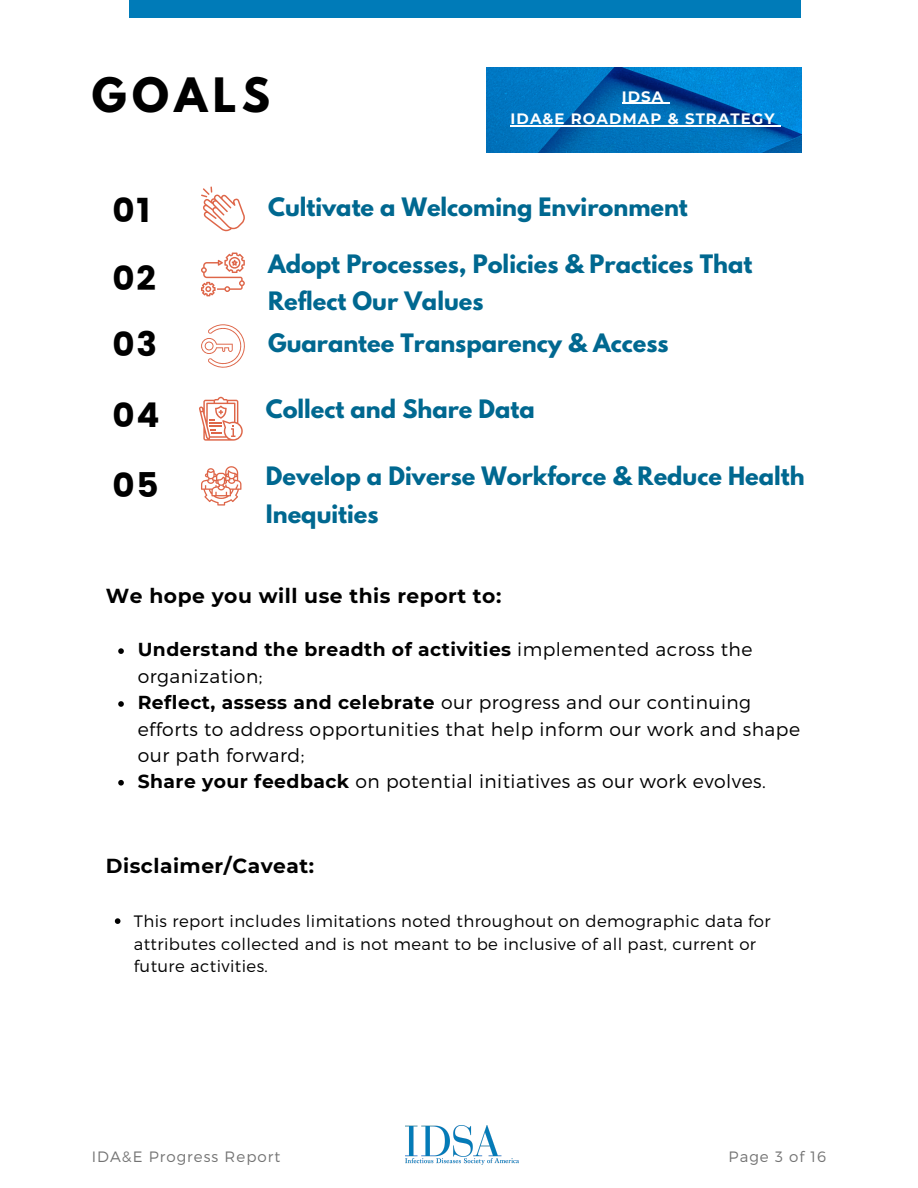
<style>
.page{position:relative;width:918px;height:1188px;background:#fff}
.page>*{position:absolute;margin:0;border:0;box-sizing:border-box;transform-origin:0 0}
.t1{font:700 42px "League Spartan";letter-spacing:.13em;color:#000}
.t2{font:34.05px "Poppins";letter-spacing:.055em;color:#000}
.t3{font:700 22.5px/37.2px "League Spartan";color:#006890}
.t4{font:700 20.25px "Montserrat";letter-spacing:.025em;color:#000}
.t5{font:300 18.75px/26.4px "Montserrat";letter-spacing:.025em;color:#000}
.t6{font:300 16.5px/22.5px "Montserrat";letter-spacing:.025em;color:#000}
.t7{font:300 15px "Montserrat";letter-spacing:.07em;color:#737373}
.t8{font:700 15px "Montserrat";letter-spacing:.07em;color:#fff}
.s1{font-weight:700}
</style>
<div class="page">
<img style="left:406px;top:1125px;width:112px;height:39px">
<div style="left:129px;top:0;width:672px;height:18px;background:#007bb8"></div>
<svg style="left:201px;top:186px;width:44px;height:45px"></svg>
<svg style="left:201px;top:253px;width:44px;height:43px"></svg>
<svg style="left:199px;top:397px;width:44px;height:44px"></svg>
<svg style="left:201px;top:466px;width:40px;height:40px"></svg>
<svg style="left:201px;top:324px;width:44px;height:44px"></svg>
<img style="left:486px;top:68px;width:315px;height:84px">
<svg style="left:118px;top:648px;width:6px;height:6px"></svg>
<svg style="left:118px;top:701px;width:6px;height:6px"></svg>
<svg style="left:118px;top:780px;width:6px;height:6px"></svg>
<svg style="left:115px;top:918px;width:5px;height:6px"></svg>
<hr style="left:622px;top:103px;width:42px;height:1px;background:#fff">
<hr style="left:511px;top:125px;width:265px;height:1px;background:#fff">
<p class="t1" style="left:92px;top:74px;width:180px">GOALS</p>
<p class="t8" style="left:622px;top:87px;width:43px">IDSA</p>
<p class="t8" style="left:511px;top:110px;width:266px">IDA&amp;E ROADMAP &amp; STRATEGY</p>
<p class="t2" style="left:112px;top:190px;width:40px">01</p>
<p class="t2" style="left:112px;top:258px;width:45px">02</p>
<p class="t2" style="left:112px;top:325px;width:46px">03</p>
<p class="t2" style="left:112px;top:395px;width:49px">04</p>
<p class="t2" style="left:112px;top:466px;width:48px">05</p>
<p class="t3" style="left:268px;top:191px;width:421px">Cultivate a Welcoming Environment</p>
<p class="t3" style="left:268px;top:248px;width:486px">Adopt Processes, Policies &amp; Practices That<br>Reflect Our Values</p>
<p class="t3" style="left:268px;top:328px;width:402px">Guarantee Transparency &amp; Access</p>
<p class="t3" style="left:266px;top:393px;width:271px">Collect and Share Data</p>
<p class="t3" style="left:266px;top:461px;width:540px">Develop a Diverse Workforce &amp; Reduce Health<br>Inequities</p>
<p class="t4" style="left:106px;top:584px;width:397px">We hope you will use this report to:</p>
<p class="t5" style="left:138px;top:635px;width:616px;line-height:27px"><span class="s1">Understand the breadth of activities</span> implemented across the organization;</p>
<p class="t5" style="left:138px;top:688px;width:664px"><span class="s1">Reflect, assess and celebrate</span> our progress and our continuing efforts to address opportunities that help inform our work and shape our path forward;</p>
<p class="t5" style="left:138px;top:767px;width:630px"><span class="s1">Share your feedback</span> on potential initiatives as our work evolves.</p>
<p class="t4" style="left:106px;top:854px;width:210px">Disclaimer/Caveat:</p>
<p class="t6" style="left:134px;top:909px;width:638px">This report includes limitations noted throughout on demographic data for attributes collected and is not meant to be inclusive of all past, current or future activities.</p>
<p class="t7" style="left:92px;top:1147px;width:190px">IDA&amp;E Progress Report</p>
<p class="t7" style="left:729px;top:1147px;width:99px">Page 3 of 16</p>
</div>
